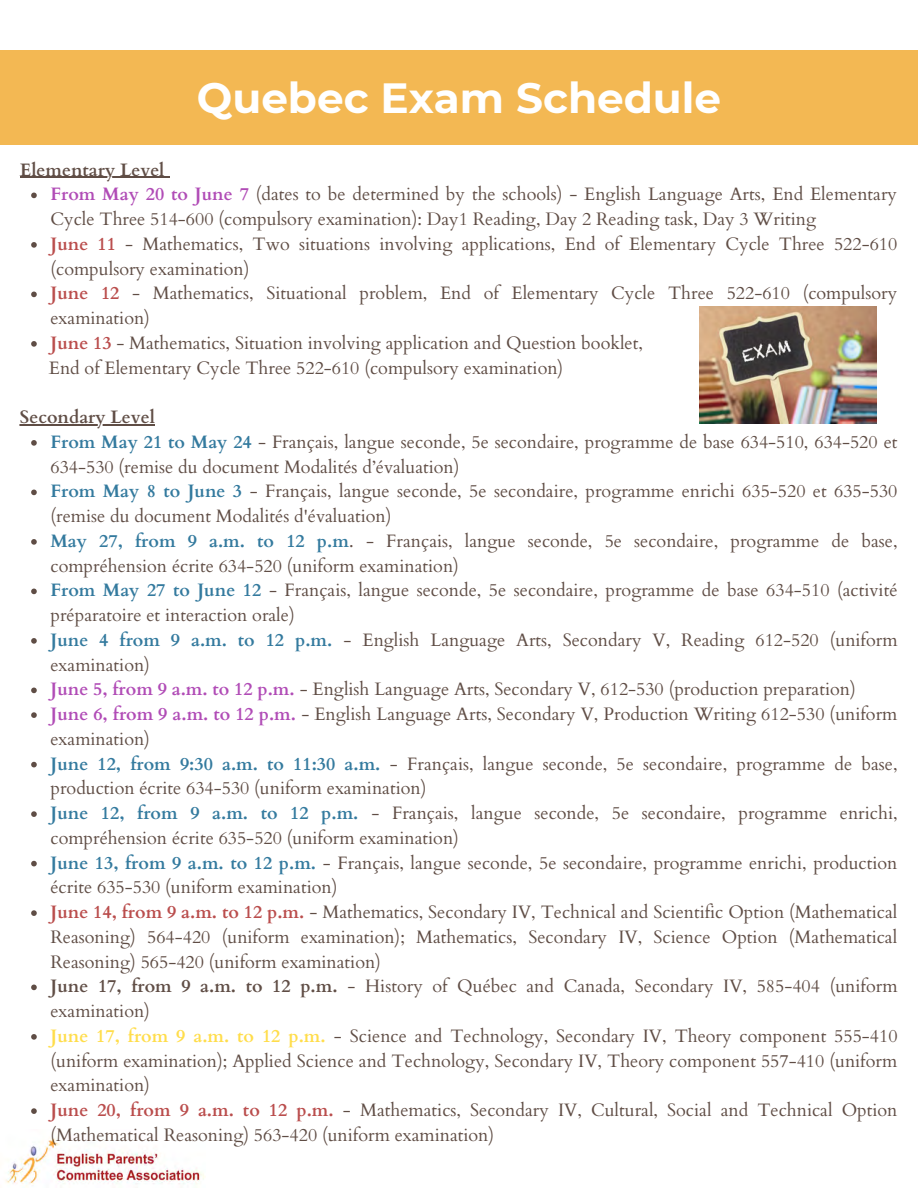
<style>
.page{position:relative;width:918px;height:1188px;background:#fff}
.page>*{position:absolute;margin:0;border:0;box-sizing:border-box;transform-origin:0 0}
.t1{font:700 42.15px "Montserrat";color:#fff}
.t2{font:700 39px "Montserrat";color:#fff}
.t3{font:18px/24.8px "Cardo";color:#382117}
.s1{font-weight:700}
.s2{font-weight:700;color:#9d1fa4}
.s3{font-weight:700;color:#a92120}
.s4{font-weight:700;color:#005986}
.s5{font-weight:700;color:#ffd51e}
</style>
<div class="page">
<img style="left:5px;top:1138px;width:200px;height:49px">
<div style="left:0;top:51px;width:918px;height:94px;background:#f3b853"></div>
<hr style="left:20px;top:177px;width:145px;height:1px;background:#382117">
<svg style="left:31px;top:193px;width:6px;height:5px"></svg>
<svg style="left:31px;top:242px;width:6px;height:6px"></svg>
<svg style="left:31px;top:292px;width:6px;height:5px"></svg>
<svg style="left:31px;top:341px;width:6px;height:6px"></svg>
<hr style="left:20px;top:424px;width:135px;height:1px;background:#382117">
<svg style="left:31px;top:440px;width:6px;height:6px"></svg>
<svg style="left:31px;top:490px;width:6px;height:5px"></svg>
<svg style="left:31px;top:539px;width:6px;height:6px"></svg>
<svg style="left:31px;top:589px;width:6px;height:5px"></svg>
<svg style="left:31px;top:638px;width:6px;height:6px"></svg>
<svg style="left:31px;top:688px;width:6px;height:5px"></svg>
<svg style="left:31px;top:712px;width:6px;height:6px"></svg>
<svg style="left:31px;top:762px;width:6px;height:5px"></svg>
<svg style="left:31px;top:811px;width:6px;height:6px"></svg>
<svg style="left:31px;top:861px;width:6px;height:5px"></svg>
<svg style="left:31px;top:910px;width:6px;height:6px"></svg>
<svg style="left:31px;top:985px;width:6px;height:5px"></svg>
<svg style="left:31px;top:1034px;width:6px;height:6px"></svg>
<svg style="left:31px;top:1108px;width:6px;height:6px"></svg>
<img style="left:699px;top:307px;width:177px;height:117px">
<h1 class="t1" style="left:197px;top:72px;width:526px">Quebec Exam Schedule</h1>
<h2 class="t2" style="left:73px;top:74px;width:780px">REGISTER: EPCA &amp; OMETZ Workshops</h2>
<p class="t3" style="left:49px;top:158px;width:850px;text-indent:-29px"><span class="s1">Elementary Level<br></span><span class="s2">From May 20 to June 7</span> (dates to be determined by the schools) - English Language Arts, End Elementary Cycle Three 514-600 (compulsory examination): Day1 Reading, Day 2 Reading task, Day 3 Writing<br><span class="s3">June 11</span> - Mathematics, Two situations involving applications, End of Elementary Cycle Three 522-610 (compulsory examination)<br><span class="s3">June 12</span> - Mathematics, Situational problem, End of Elementary Cycle Three 522-610 (compulsory examination)<br><span class="s3">June 13</span> - Mathematics, Situation involving application and Question booklet,<br>End of Elementary Cycle Three 522-610 (compulsory examination)</p>
<p class="t3" style="left:50px;top:405px;width:849px;text-indent:-31px"><span class="s1">Secondary Level<br></span><span class="s4">From May 21 to May 24</span> - Français, langue seconde, 5e secondaire, programme de base 634-510, 634-520 et 634-530 (remise du document Modalités d’évaluation)<br><span class="s4">From May 8 to June 3</span> - Français, langue seconde, 5e secondaire, programme enrichi 635-520 et 635-530 (remise du document Modalités d'évaluation)<br><span class="s4">May 27, from 9 a.m. to 12 p.m</span>. - Français, langue seconde, 5e secondaire, programme de base, compréhension écrite 634-520 (uniform examination)<br><span class="s4">From May 27 to June 12</span> - Français, langue seconde, 5e secondaire, programme de base 634-510 (activité préparatoire et interaction orale)<br><span class="s4">June 4 from 9 a.m. to 12 p.m.</span> - English Language Arts, Secondary V, Reading 612-520 (uniform examination)<br><span class="s2">June 5, from 9 a.m. to 12 p.m.</span> - English Language Arts, Secondary V, 612-530 (production preparation)<br><span class="s2">June 6, from 9 a.m. to 12 p.m.</span> - English Language Arts, Secondary V, Production Writing 612-530 (uniform examination)<br><span class="s4">June 12, from 9:30 a.m. to 11:30 a.m.</span> - Français, langue seconde, 5e secondaire, programme de base, production écrite 634-530 (uniform examination)<br><span class="s4">June 12, from 9 a.m. to 12 p.m.</span> - Français, langue seconde, 5e secondaire, programme enrichi, compréhension écrite 635-520 (uniform examination)<br><span class="s4">June 13, from 9 a.m. to 12 p.m.</span> - Français, langue seconde, 5e secondaire, programme enrichi, production écrite 635-530 (uniform examination)<br><span class="s3">June 14, from 9 a.m. to 12 p.m.</span> - Mathematics, Secondary IV, Technical and Scientific Option (Mathematical Reasoning) 564-420 (uniform examination); Mathematics, Secondary IV, Science Option (Mathematical Reasoning) 565-420 (uniform examination)<br><span class="s1">June 17, from 9 a.m. to 12 p.m.</span> - History of Québec and Canada, Secondary IV, 585-404 (uniform examination)<br><span class="s5">June 17, from 9 a.m. to 12 p.m.</span> - Science and Technology, Secondary IV, Theory component 555-410 (uniform examination); Applied Science and Technology, Secondary IV, Theory component 557-410 (uniform examination)<br><span class="s3">June 20, from 9 a.m. to 12 p.m.</span> - Mathematics, Secondary IV, Cultural, Social and Technical Option (Mathematical Reasoning) 563-420 (uniform examination)</p>
</div>
